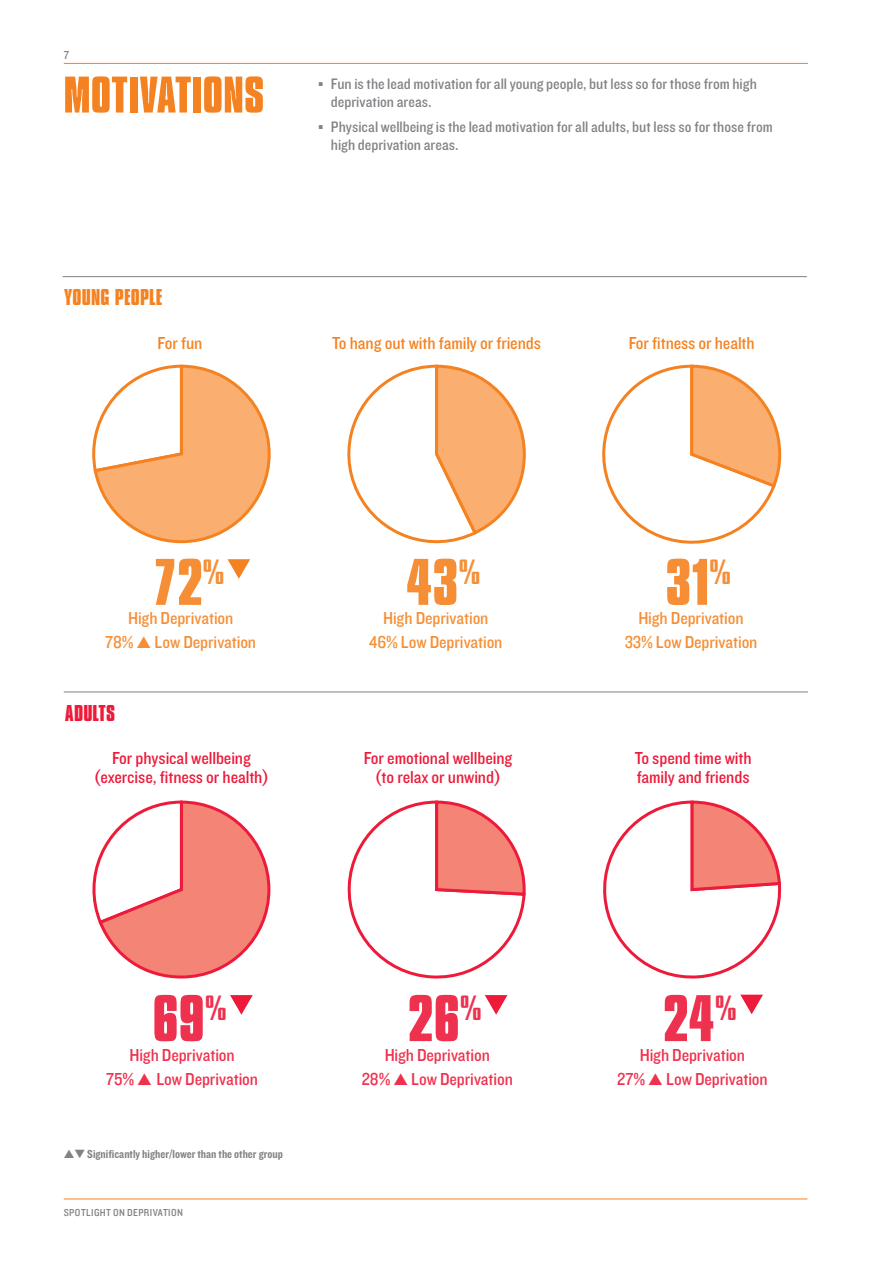
<style>
.page{position:relative;width:893px;height:1263px;background:#fff}
.page>*{position:absolute;margin:0;border:0;box-sizing:border-box;transform-origin:0 0}
.t1{font:69px "Compacta Bld";color:#f58220}
.t2{font:69px "Compacta Bld";color:#ed1a3a}
._4_Headings{font:54px "Compacta Bld";color:#f58220}
._4_Figure_Heading{font:24px "Compacta Bld";letter-spacing:.01em;color:#f58220}
._4_Figure_Heading-2{font:24px "Compacta Bld";letter-spacing:.01em;color:#ed1a3a}
.t3{font:18px/24px "Knockout 30 Junior Welterwt";letter-spacing:-.005em;color:#ed1a3a;text-align:center}
.t4{font:18px/23.7px "Knockout 30 Junior Welterwt";letter-spacing:-.005em;color:#f58220;text-align:center}
.t5{font:15.75px/18px "Knockout 30 Junior Welterwt";color:#808285}
.t6{font:12px "Knockout HTF50 Welterweight";color:#808285}
.t7{font:12px "Knockout 30 Junior Welterwt";color:#808285}
.t8{font:10.5px "Knockout 30 Junior Welterwt";letter-spacing:.035em;color:#808285}
</style>
<div class="page">
<hr style="left:63px;top:276px;width:744px;height:1px;background:#808285">
<hr style="left:64px;top:692px;width:744px;height:1px;background:#808285">
<svg style="left:227px;top:559px;width:23px;height:20px"></svg>
<svg style="left:230px;top:995px;width:23px;height:20px"></svg>
<svg style="left:485px;top:995px;width:22px;height:20px"></svg>
<svg style="left:740px;top:995px;width:23px;height:19px"></svg>
<svg style="left:92px;top:364px;width:179px;height:180px"></svg>
<svg style="left:347px;top:364px;width:179px;height:180px"></svg>
<svg style="left:602px;top:364px;width:180px;height:180px"></svg>
<svg style="left:92px;top:800px;width:179px;height:179px"></svg>
<svg style="left:347px;top:800px;width:179px;height:179px"></svg>
<svg style="left:603px;top:800px;width:179px;height:179px"></svg>
<hr style="left:64px;top:63px;width:744px;height:1px;background:#f58220">
<hr style="left:64px;top:1199px;width:743px;height:1px;background:#f58220">
<p class="t7" style="left:64px;top:46px;width:7px">7</p>
<p class="_4_Headings" style="left:63px;top:59px;width:202px">MOTIVATIONS</p>
<p class="t5" style="left:331px;top:74px;width:427px;text-indent:-12px"><sup>≠</sup> Fun is the lead motivation for all young people, but less so for those from high deprivation areas.</p>
<p class="t5" style="left:331px;top:117px;width:443px;text-indent:-12px"><sup>≠</sup> Physical wellbeing is the lead motivation for all adults, but less so for those from high deprivation areas.</p>
<p class="_4_Figure_Heading" style="left:64px;top:281px;width:100px">YOUNG PEOPLE</p>
<p class="t4" style="left:158px;top:330px;width:46px">For fun</p>
<p class="t4" style="left:332px;top:330px;width:210px">To hang out with family or friends</p>
<p class="t4" style="left:629px;top:330px;width:128px">For fitness or health</p>
<h1 class="t1" style="left:152px;top:536px;width:74px">72<sup>%</sup></h1>
<p class="t4" style="left:105px;top:606px;width:152px">High Deprivation<br>78% ▲ Low Deprivation</p>
<p class="_4_Figure_Heading-2" style="left:65px;top:696px;width:51px">ADULTS</p>
<h1 class="t1" style="left:406px;top:536px;width:76px">43<sup>%</sup></h1>
<p class="t4" style="left:369px;top:606px;width:135px">High Deprivation<br>46% Low Deprivation</p>
<h1 class="t1" style="left:666px;top:536px;width:66px">31<sup>%</sup></h1>
<p class="t4" style="left:624px;top:606px;width:134px">High Deprivation<br>33% Low Deprivation</p>
<p class="t3" style="left:94px;top:747px;width:177px;line-height:19.5px">For physical wellbeing (exercise, fitness or health)</p>
<p class="t3" style="left:364px;top:747px;width:150px;line-height:19.5px">For emotional wellbeing (to relax or unwind)</p>
<p class="t3" style="left:635px;top:747px;width:118px;line-height:19.5px;text-align:left">To spend time with family and friends</p>
<h1 class="t2" style="left:153px;top:972px;width:75px">69<sup>%</sup></h1>
<p class="t3" style="left:106px;top:1042px;width:153px">High Deprivation<br>75% ▲ Low Deprivation</p>
<p class="t6" style="left:64px;top:1148px;width:221px">▲▼ Significantly higher/lower than the other group</p>
<p class="t8" style="left:64px;top:1206px;width:121px">SPOTLIGHT ON DEPRIVATION</p>
<h1 class="t2" style="left:408px;top:972px;width:75px">26<sup>%</sup></h1>
<p class="t3" style="left:362px;top:1042px;width:153px">High Deprivation<br>28% ▲ Low Deprivation</p>
<h1 class="t2" style="left:663px;top:972px;width:75px">24<sup>%</sup></h1>
<p class="t3" style="left:617px;top:1042px;width:152px">High Deprivation<br>27% ▲ Low Deprivation</p>
</div>
